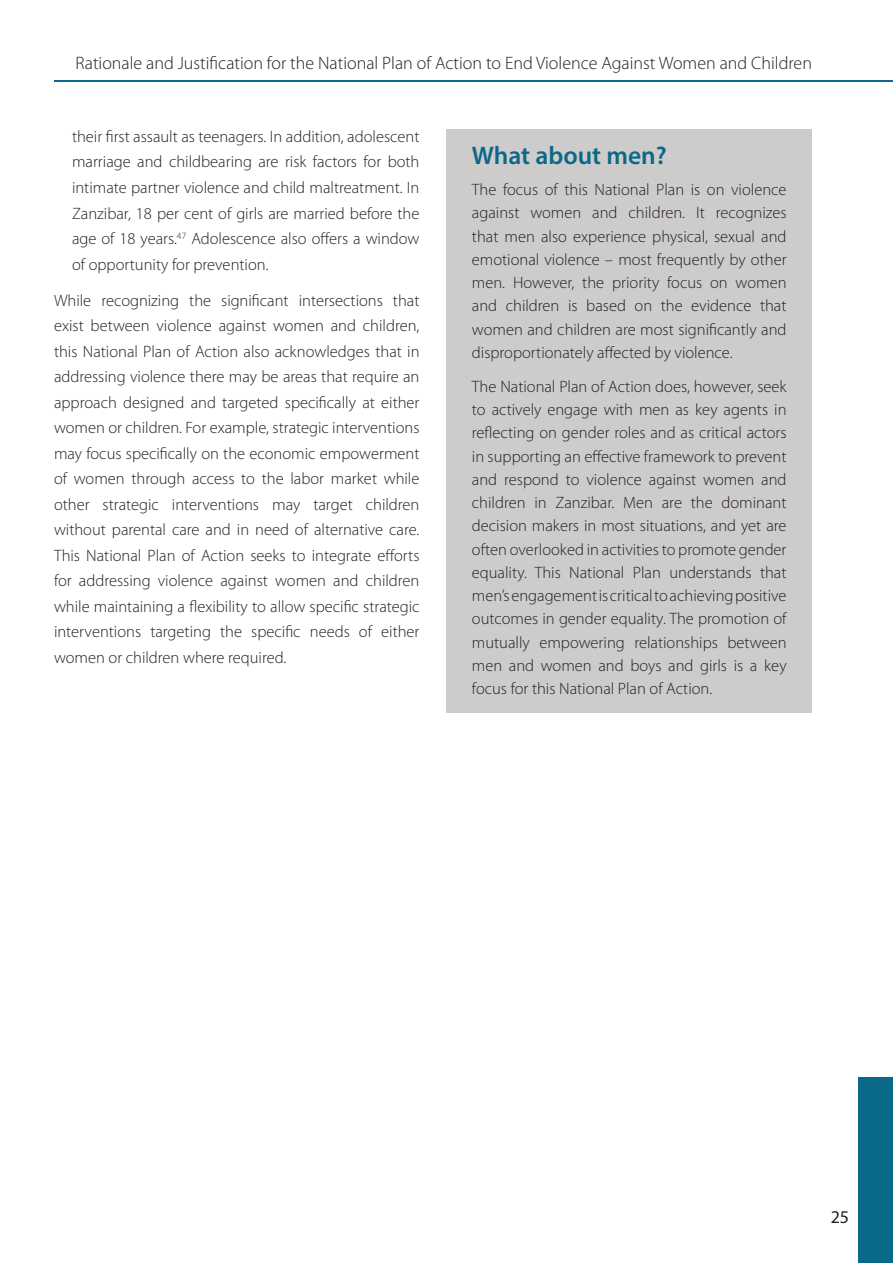
<style>
.page{position:relative;width:893px;height:1263px;background:#fff}
.page>*{position:absolute;margin:0;border:0;box-sizing:border-box;transform-origin:0 0}
.t1{font:600 25.5px "Myriad Pro";color:#0a6989}
.t2{font:300 18px "Myriad Pro";color:#231f20}
.t3{font:18px "Myriad Pro";color:#231f20}
.t4{font:300 16.5px/23.2px "Myriad Pro";color:#231f20;text-align:justify}
</style>
<div class="page">
<div style="left:446px;top:130px;width:366px;height:583px;background:#cdcccb"></div>
<div style="left:859px;top:1077px;width:34px;height:186px;background:#0a6989"></div>
<hr style="left:54px;top:80px;width:839px;height:2px;background:#0a6989">
<p class="t2" style="left:75px;top:57px;width:738px">Rationale and Justification for the National Plan of Action to End Violence Against Women and Children</p>
<p class="t4" style="left:72px;top:125px;width:349px;line-height:25.5px">their first assault as teenagers. In addition, adolescent marriage and childbearing are risk factors for both intimate partner violence and child maltreatment. In Zanzibar, 18 per cent of girls are married before the age of 18 years.<sup>47</sup> Adolescence also offers a window of opportunity for prevention.</p>
<p class="t4" style="left:54px;top:289px;width:367px;line-height:25.5px">While recognizing the significant intersections that exist between violence against women and children, this National Plan of Action also acknowledges that in addressing violence there may be areas that require an approach designed and targeted specifically at either women or children. For example, strategic interventions may focus specifically on the economic empowerment of women through access to the labor market while other strategic interventions may target children without parental care and in need of alternative care.<br>This National Plan of Action seeks to integrate efforts for addressing violence against women and children while maintaining a flexibility to allow specific strategic interventions targeting the specific needs of either women or children where required.</p>
<h1 class="t1" style="left:472px;top:146px;width:196px">What about men?</h1>
<p class="t4" style="left:472px;top:180px;width:316px">The focus of this National Plan is on violence against women and children. It recognizes that men also experience physical, sexual and emotional violence – most frequently by other men. However, the priority focus on women and children is based on the evidence that women and children are most significantly and disproportionately affected by violence.</p>
<p class="t4" style="left:472px;top:376px;width:316px">The National Plan of Action does, however, seek to actively engage with men as key agents in reflecting on gender roles and as critical actors in supporting an effective framework to prevent and respond to violence against women and children in Zanzibar. Men are the dominant decision makers in most situations, and yet are often overlooked in activities to promote gender equality. This National Plan understands that men’s engagement is critical to achieving positive outcomes in gender equality. The promotion of mutually empowering relationships between men and women and boys and girls is a key focus for this National Plan of Action.</p>
<p class="t3" style="left:831px;top:1210px;width:20px">25</p>
</div>
